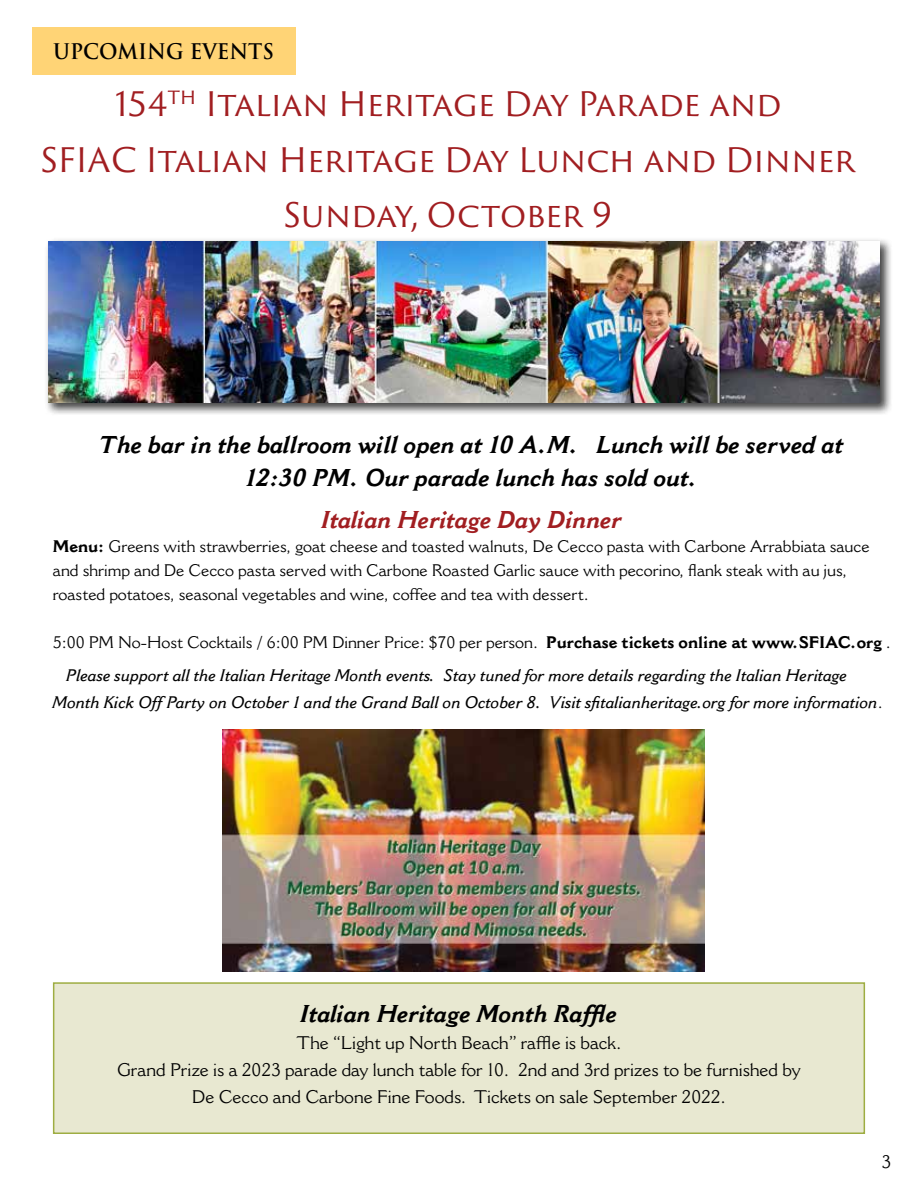
<style>
.page{position:relative;width:918px;height:1188px;background:#fff}
.page>*{position:absolute;margin:0;border:0;box-sizing:border-box;transform-origin:0 0}
.t1{font:33px/55.5px "Trajan Sans Pro";letter-spacing:-.005em;color:#a11e21;text-align:center}
.t2{font:italic 700 24px/33px "Cantoria";color:#000;text-align:center}
.t3{font:italic 700 24px "Cantoria";color:#a11e21}
.t4{font:700 21px "Trajan Pro";color:#000;scale:.95 1}
.t5{font:18px/27px "Cantoria";color:#000;text-align:center}
.t6{font:italic 600 16.5px/33px "Cantoria";color:#000}
.t7{font:16.5px/24px "Cantoria";color:#000}
.s1{font-weight:700}
.s2{font-weight:400;font-style:normal}
.s3{font-weight:700;font-style:normal}
</style>
<div class="page">
<div style="left:32px;top:27px;width:263px;height:48px;background:#ffd476"></div>
<div style="left:45px;top:238px;width:848px;height:178px;background:#000;opacity:.75"></div>
<img style="left:48px;top:241px;width:832px;height:162px">
<div style="left:54px;top:983px;width:810px;height:150px;background:#e8e8d1"></div>
<div style="left:53px;top:982px;width:812px;height:152px;border:2px solid #9ead42"></div>
<img style="left:222px;top:729px;width:482px;height:242px">
<p class="t4" style="left:53px;top:38px;width:234px">UPCOMING EVENTS</p>
<h1 class="t1" style="left:41px;top:76px;width:816px">154<sup>th</sup> Italian Heritage Day Parade and<br>SFIAC Italian Heritage Day Lunch and Dinner<br>Sunday, October 9</h1>
<h2 class="t2" style="left:100px;top:429px;width:745px">The bar in the ballroom will open at 10 A.M. Lunch will be served at<br>12:30 PM. Our parade lunch has sold out.</h2>
<h2 class="t3" style="left:321px;top:506px;width:303px">Italian Heritage Day Dinner</h2>
<p class="t7" style="left:53px;top:535px;width:818px"><span class="s1">Menu:</span> Greens with strawberries, goat cheese and toasted walnuts, De Cecco pasta with Carbone Arrabbiata sauce and shrimp and De Cecco pasta served with Carbone Roasted Garlic sauce with pecorino, flank steak with au jus, roasted potatoes, seasonal vegetables and wine, coffee and tea with dessert.</p>
<p class="t6" style="left:66px;top:626px;width:826px;text-indent:-13px"><span class="s2">5:00 PM No-Host Cocktails / 6:00 PM Dinner Price: $70 per person.</span> <span class="s3">Purchase tickets online at www.SFIAC.org</span> <span class="s2">.<br></span>Please support all the Italian Heritage Month events. Stay tuned for more details regarding the Italian Heritage</p>
<p class="t6" style="left:53px;top:686px;width:831px">Month Kick Off Party on October 1 and the Grand Ball on October 8. Visit sfitalianheritage.org for more information<span class="s2">.</span></p>
<h2 class="t2" style="left:301px;top:997px;width:318px">Italian Heritage Month Raffle</h2>
<p class="t5" style="left:117px;top:1029px;width:685px">The “Light up North Beach” raffle is back.<br>Grand Prize is a 2023 parade day lunch table for 10. 2nd and 3rd prizes to be furnished by<br>De Cecco and Carbone Fine Foods. Tickets on sale September 2022.</p>
<p class="t5" style="left:882px;top:1148px;width:11px">3</p>
</div>
